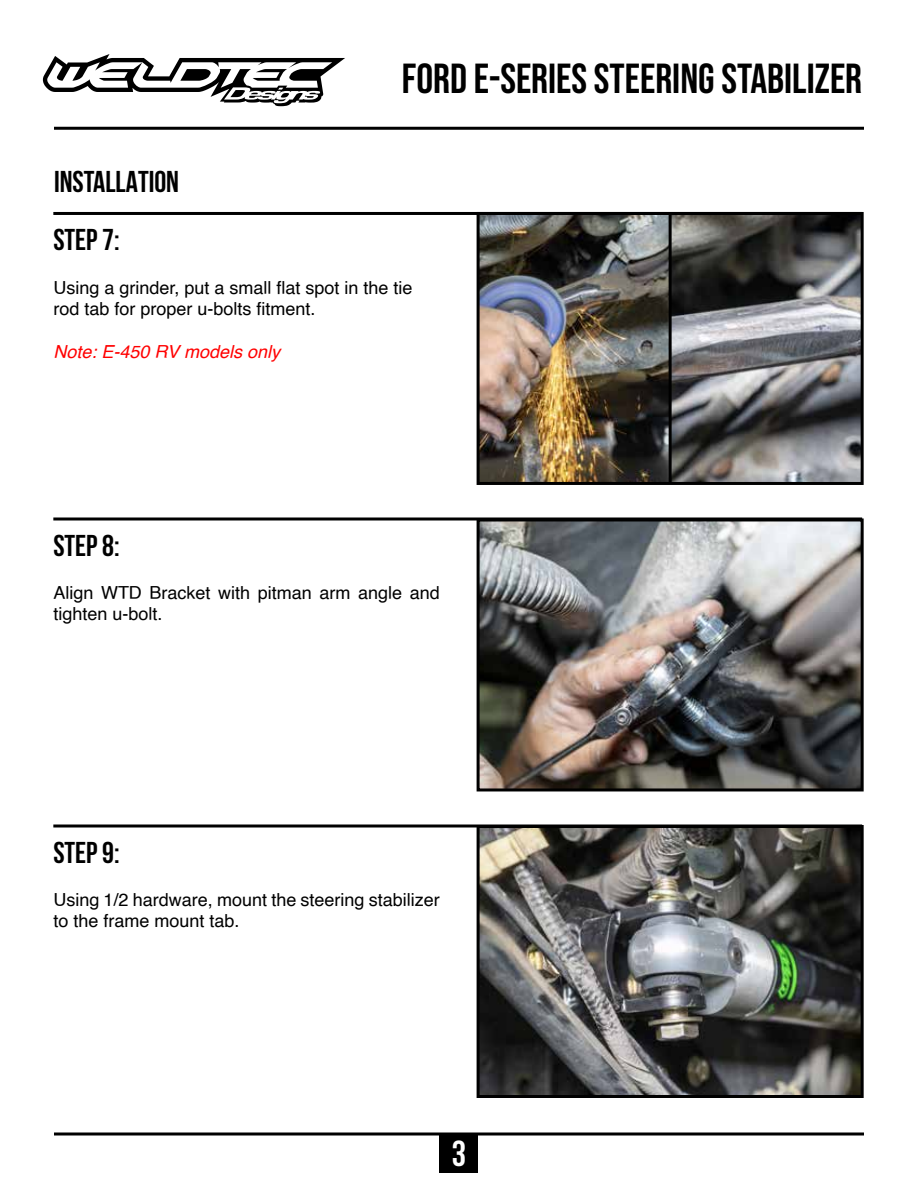
<style>
.page{position:relative;width:918px;height:1188px;background:#fff}
.page>*{position:absolute;margin:0;border:0;box-sizing:border-box;transform-origin:0 0}
.t1{font:42px "Bebas Neue";color:#000}
.t2{font:700 36px "Bebas Neue";color:#fff}
.t3{font:700 30px "Bebas Neue";color:#000}
.t4{font:18px/21.6px "Helvetica";color:#000}
.t5{font:italic 18px "Helvetica";color:#f00}
</style>
<div class="page">
<div style="left:440px;top:1134px;width:38px;height:38px;background:#000"></div>
<svg style="left:43px;top:54px;width:302px;height:52px"></svg>
<hr style="left:54px;top:127px;width:810px;height:3px;background:#000">
<hr style="left:54px;top:1132px;width:810px;height:3px;background:#000">
<img style="left:481px;top:829px;width:379px;height:265px">
<div style="left:477px;top:825px;width:387px;height:273px;border:3px solid #000"></div>
<img style="left:481px;top:522px;width:379px;height:265px">
<div style="left:477px;top:518px;width:387px;height:273px;border:3px solid #000"></div>
<img style="left:481px;top:216px;width:379px;height:265px">
<div style="left:477px;top:212px;width:387px;height:273px;border:3px solid #000"></div>
<hr style="left:53px;top:517px;width:809px;height:3px;background:#000">
<hr style="left:53px;top:825px;width:809px;height:3px;background:#000">
<hr style="left:53px;top:212px;width:809px;height:3px;background:#000">
<hr style="left:669px;top:213px;width:3px;height:270px;background:#000">
<h3 class="t3" style="left:54px;top:164px;width:127px">INSTALLATION</h3>
<h1 class="t1" style="left:402px;top:54px;width:462px">FORD E-SERIES STEERING STABILIZER</h1>
<h3 class="t3" style="left:53px;top:223px;width:68px">STEP 7:</h3>
<p class="t4" style="left:53px;top:278px;width:361px">Using a grinder, put a small flat spot in the tie rod tab for proper u-bolts fitment.</p>
<p class="t5" style="left:53px;top:345px;width:228px">Note: E-450 RV models only</p>
<h3 class="t3" style="left:53px;top:528px;width:68px">STEP 8:</h3>
<p class="t4" style="left:53px;top:583px;width:388px">Align WTD Bracket with pitman arm angle and tighten u-bolt.</p>
<h3 class="t3" style="left:53px;top:835px;width:68px">STEP 9:</h3>
<p class="t4" style="left:53px;top:890px;width:388px">Using 1/2 hardware, mount the steering stabilizer to the frame mount tab.</p>
<h2 class="t2" style="left:452px;top:1132px;width:16px">3</h2>
</div>
